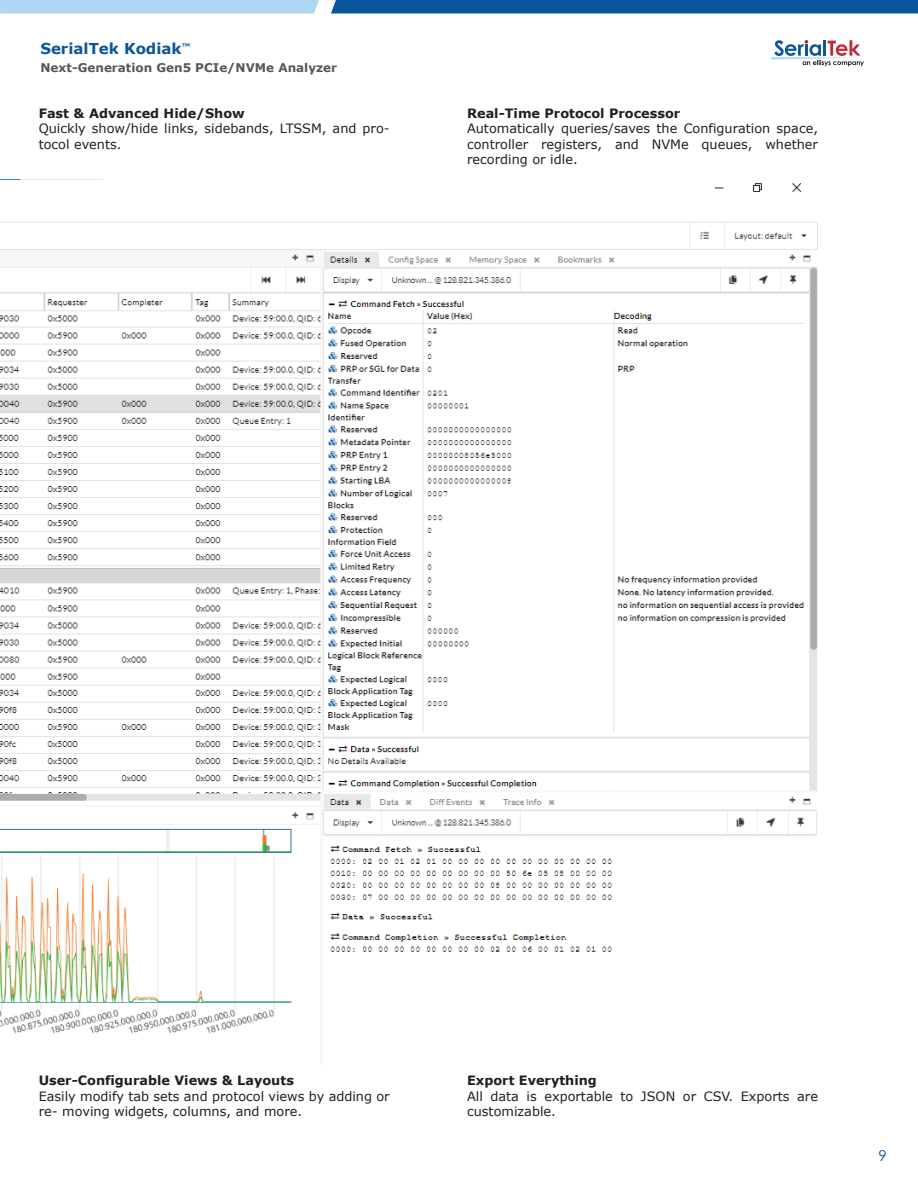
<style>
.page{position:relative;width:918px;height:1188px;background:#fff}
.page>*{position:absolute;margin:0;border:0;box-sizing:border-box;transform-origin:0 0}
.t1{font:700 15px "Verdana";color:#0a5699}
.t2{font:15px "Century Gothic";color:#0a5699}
.t3{font:12.9px/15.5px "Verdana";color:#231f20}
.t4{font:700 12.9px "Verdana";color:#231f20}
.t5{font:700 12px "Verdana";color:#57585a}
</style>
<div class="page">
<svg style="left:0;top:0;width:319px;height:14px;background:#b3d8f2"></svg>
<svg style="left:331px;top:0;width:587px;height:14px;background:#135c9c"></svg>
<svg style="left:771px;top:40px;width:93px;height:26px"></svg>
<img style="left:0;top:179px;width:818px;height:855px">
<p class="t1" style="left:40px;top:38px;width:151px">SerialTek Kodiak<sup>™</sup></p>
<p class="t5" style="left:40px;top:59px;width:298px">Next-Generation Gen5 PCIe/NVMe Analyzer</p>
<p class="t4" style="left:39px;top:104px;width:208px">Fast &amp; Advanced Hide/Show</p>
<p class="t3" style="left:39px;top:121px;width:352px">Quickly show/hide links, sidebands, LTSSM, and pro&shy;tocol events.</p>
<p class="t4" style="left:467px;top:104px;width:215px">Real-Time Protocol Processor</p>
<p class="t3" style="left:467px;top:121px;width:353px;text-align:justify">Automatically queries/saves the Configuration space, controller registers, and NVMe queues, whether recording or idle.</p>
<p class="t4" style="left:39px;top:1072px;width:257px">User-Configurable Views &amp; Layouts</p>
<p class="t3" style="left:39px;top:1088px;width:353px">Easily modify tab sets and protocol views by adding or re- moving widgets, columns, and more.</p>
<p class="t4" style="left:467px;top:1072px;width:131px">Export Everything</p>
<p class="t3" style="left:467px;top:1088px;width:353px">All data is exportable to JSON or CSV. Exports are customizable.</p>
<p class="t2" style="left:879px;top:1145px;width:10px">9</p>
</div>
